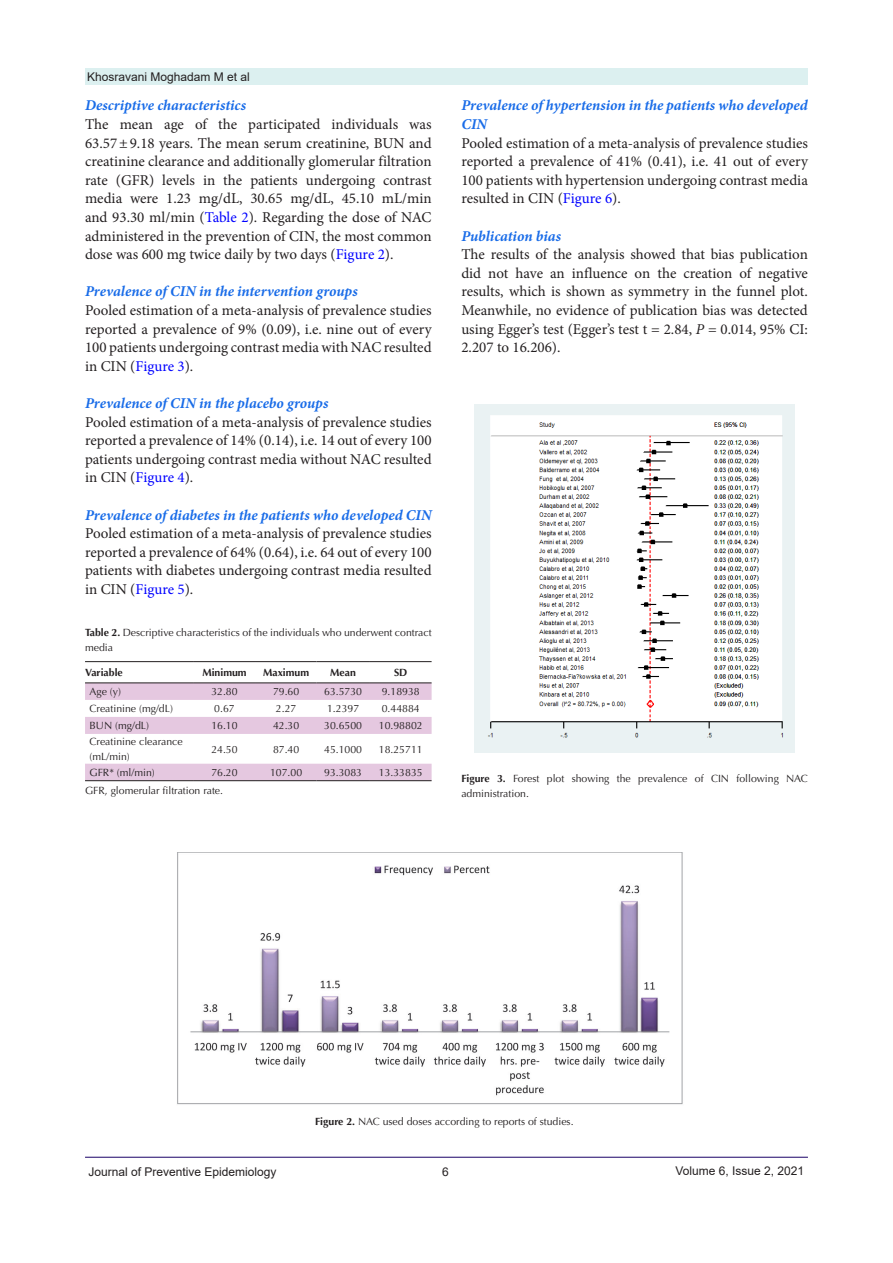
<style>
.page{position:relative;width:893px;height:1263px;background:#fff}
.page>*{position:absolute;margin:0;border:0;box-sizing:border-box;transform-origin:0 0}
.t1{font:15px/18.6px "Minion Pro";color:#231f20;text-align:justify}
.t2{font:italic 700 15px/18.6px "Minion Pro";color:#196ce8}
.t3{font:12px "Arial";color:#231f20}
.t4{font:10.5px/15px "Optima LT Std";color:#231f20}
.t5{font:700 10.5px "Optima LT Std";color:#231f20}
.s1{color:#00f}
.s2{font-weight:700}
.s3{font-style:italic}
</style>
<div class="page">
<div style="left:85px;top:69px;width:723px;height:16px;background:#dcf0f0"></div>
<hr style="left:85px;top:1157px;width:723px;height:1px;background:#190066">
<svg style="left:85px;top:662px;width:347px;height:118px"></svg>
<hr style="left:85px;top:661px;width:108px;height:1px;background:#231f20">
<hr style="left:193px;top:661px;width:63px;height:1px;background:#231f20">
<hr style="left:256px;top:661px;width:60px;height:1px;background:#231f20">
<hr style="left:316px;top:661px;width:54px;height:1px;background:#231f20">
<hr style="left:370px;top:661px;width:62px;height:1px;background:#231f20">
<hr style="left:85px;top:682px;width:108px;height:1px;background:#231f20">
<hr style="left:193px;top:682px;width:63px;height:1px;background:#231f20">
<hr style="left:256px;top:682px;width:60px;height:1px;background:#231f20">
<hr style="left:316px;top:682px;width:54px;height:1px;background:#231f20">
<hr style="left:370px;top:682px;width:62px;height:1px;background:#231f20">
<hr style="left:85px;top:780px;width:108px;height:1px;background:#231f20">
<hr style="left:193px;top:780px;width:63px;height:1px;background:#231f20">
<hr style="left:256px;top:780px;width:60px;height:1px;background:#231f20">
<hr style="left:316px;top:780px;width:54px;height:1px;background:#231f20">
<hr style="left:370px;top:780px;width:62px;height:1px;background:#231f20">
<img style="left:177px;top:853px;width:506px;height:252px">
<img style="left:474px;top:405px;width:321px;height:347px">
<p class="t3" style="left:87px;top:69px;width:164px">Khosravani Moghadam M et al</p>
<p class="t2" style="left:85px;top:96px;width:162px">Descriptive characteristics</p>
<p class="t1" style="left:85px;top:115px;width:348px">The mean age of the participated individuals was 63.57±9.18 years. The mean serum creatinine, BUN and creatinine clearance and additionally glomerular filtration rate (GFR) levels in the patients undergoing contrast media were 1.23 mg/dL, 30.65 mg/dL, 45.10 mL/min and 93.30 ml/min (<span class="s1">Table 2</span>). Regarding the dose of NAC administered in the prevention of CIN, the most common dose was 600 mg twice daily by two days (<span class="s1">Figure 2</span>).</p>
<p class="t2" style="left:85px;top:282px;width:274px">Prevalence of CIN in the intervention groups</p>
<p class="t1" style="left:85px;top:301px;width:348px">Pooled estimation of a meta-analysis of prevalence studies reported a prevalence of 9% (0.09), i.e. nine out of every 100 patients undergoing contrast media with NAC resulted in CIN (<span class="s1">Figure 3</span>).</p>
<p class="t2" style="left:85px;top:394px;width:245px">Prevalence of CIN in the placebo groups</p>
<p class="t1" style="left:85px;top:413px;width:348px">Pooled estimation of a meta-analysis of prevalence studies reported a prevalence of 14% (0.14), i.e. 14 out of every 100 patients undergoing contrast media without NAC resulted in CIN (<span class="s1">Figure 4</span>).</p>
<p class="t2" style="left:85px;top:505px;width:348px">Prevalence of diabetes in the patients who developed CIN</p>
<p class="t1" style="left:85px;top:524px;width:348px">Pooled estimation of a meta-analysis of prevalence studies reported a prevalence of 64% (0.64), i.e. 64 out of every 100 patients with diabetes undergoing contrast media resulted in CIN (<span class="s1">Figure 5</span>).</p>
<p class="t4" style="left:85px;top:625px;width:348px"><span class="s2">Table 2.</span> Descriptive characteristics of the individuals who underwent contract media</p>
<p class="t5" style="left:85px;top:666px;width:39px">Variable</p>
<p class="t5" style="left:202px;top:666px;width:46px">Minimum</p>
<p class="t5" style="left:263px;top:666px;width:48px">Maximum</p>
<p class="t5" style="left:330px;top:666px;width:27px">Mean</p>
<p class="t5" style="left:394px;top:666px;width:15px">SD</p>
<p class="t4" style="left:90px;top:684px;width:33px">Age (y)</p>
<p class="t4" style="left:211px;top:684px;width:28px">32.80</p>
<p class="t4" style="left:273px;top:684px;width:28px">79.60</p>
<p class="t4" style="left:324px;top:684px;width:39px">63.5730</p>
<p class="t4" style="left:382px;top:684px;width:39px">9.18938</p>
<p class="t4" style="left:90px;top:701px;width:85px">Creatinine (mg/dL)</p>
<p class="t4" style="left:214px;top:701px;width:22px">0.67</p>
<p class="t4" style="left:276px;top:701px;width:22px">2.27</p>
<p class="t4" style="left:327px;top:701px;width:34px">1.2397</p>
<p class="t4" style="left:382px;top:701px;width:39px">0.44884</p>
<p class="t4" style="left:90px;top:718px;width:61px">BUN (mg/dL)</p>
<p class="t4" style="left:211px;top:718px;width:28px">16.10</p>
<p class="t4" style="left:273px;top:718px;width:28px">42.30</p>
<p class="t4" style="left:324px;top:718px;width:39px">30.6500</p>
<p class="t4" style="left:379px;top:718px;width:45px">10.98802</p>
<p class="t4" style="left:90px;top:734px;width:95px">Creatinine clearance (mL/min)</p>
<p class="t4" style="left:211px;top:742px;width:28px">24.50</p>
<p class="t4" style="left:273px;top:742px;width:28px">87.40</p>
<p class="t4" style="left:324px;top:742px;width:39px">45.1000</p>
<p class="t4" style="left:379px;top:742px;width:45px">18.25711</p>
<p class="t4" style="left:90px;top:765px;width:67px">GFR* (ml/min)</p>
<p class="t4" style="left:211px;top:765px;width:28px">76.20</p>
<p class="t4" style="left:270px;top:765px;width:34px">107.00</p>
<p class="t4" style="left:324px;top:765px;width:39px">93.3083</p>
<p class="t4" style="left:379px;top:765px;width:45px">13.33835</p>
<p class="t4" style="left:85px;top:783px;width:140px">GFR, glomerular filtration rate.</p>
<p class="t2" style="left:461px;top:96px;width:348px">Prevalence of hypertension in the patients who developed<br>CIN</p>
<p class="t1" style="left:461px;top:134px;width:348px">Pooled estimation of a meta-analysis of prevalence studies reported a prevalence of 41% (0.41), i.e. 41 out of every 100 patients with hypertension undergoing contrast media resulted in CIN (<span class="s1">Figure 6</span>).</p>
<p class="t2" style="left:461px;top:226px;width:101px">Publication bias</p>
<p class="t1" style="left:461px;top:245px;width:348px">The results of the analysis showed that bias publication did not have an influence on the creation of negative results, which is shown as symmetry in the funnel plot.<br>Meanwhile, no evidence of publication bias was detected using Egger’s test (Egger’s test t = 2.84, <span class="s3">P</span> = 0.014, 95% CI:<br>2.207 to 16.206).</p>
<p class="t4" style="left:461px;top:771px;width:348px"><span class="s2">Figure 3.</span> Forest plot showing the prevalence of CIN following NAC administration.</p>
<p class="t4" style="left:315px;top:1113px;width:260px"><span class="s2">Figure 2.</span> NAC used doses according to reports of studies.</p>
<p class="t3" style="left:88px;top:1163px;width:190px">Journal of Preventive Epidemiology</p>
<p class="t3" style="left:442px;top:1163px;width:8px">6</p>
<p class="t3" style="left:675px;top:1162px;width:130px">Volume 6, Issue 2, 2021</p>
</div>
